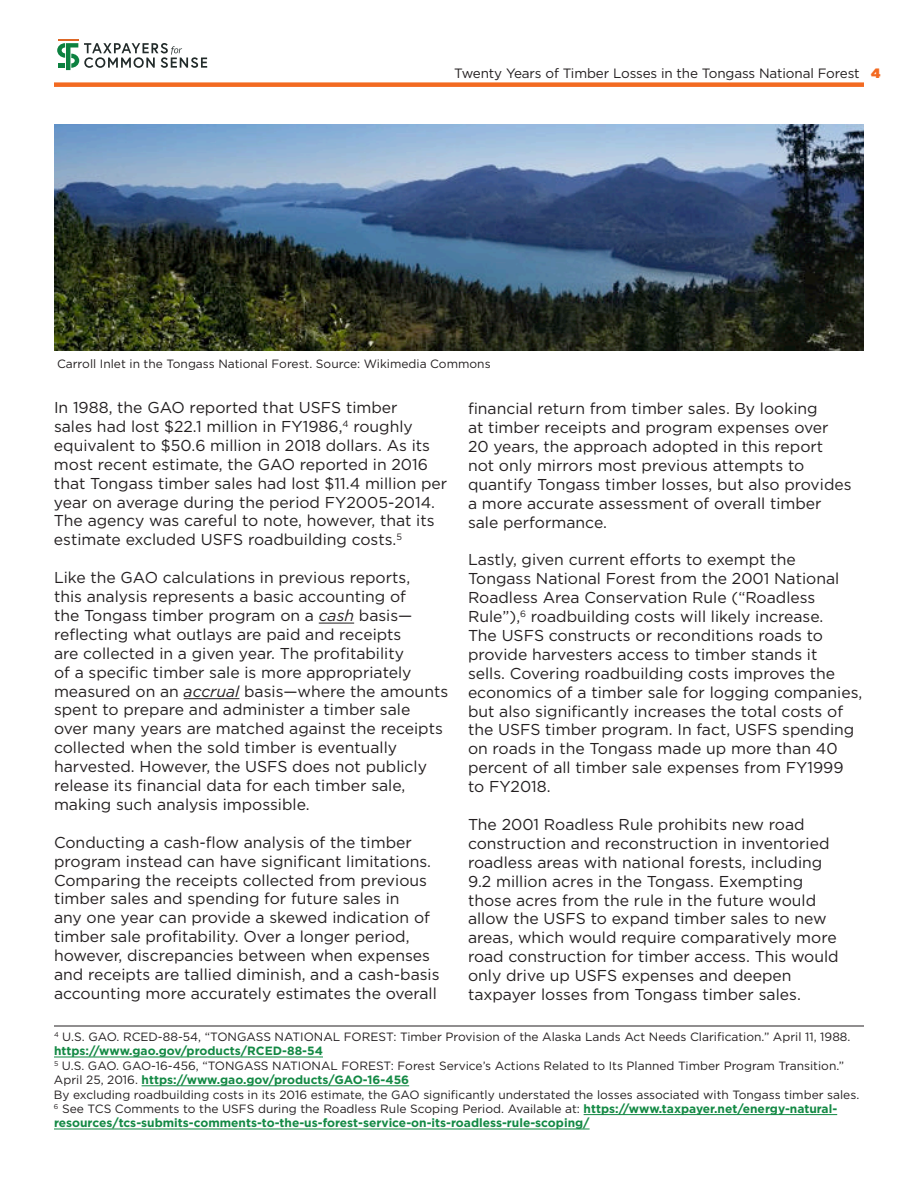
<style>
.page{position:relative;width:918px;height:1188px;background:#fff}
.page>*{position:absolute;margin:0;border:0;box-sizing:border-box;transform-origin:0 0}
.t1{font:15.75px/18.9px "Gotham";color:#231f20}
.t2{font:13.5px "Gotham";letter-spacing:-.01em;color:#231f20}
.t3{font:12px/14.4px "Gotham";color:#231f20}
.s1{font-weight:900;color:#f36a21}
.s2{font-style:italic}
.s3{font-weight:700;color:#138944}
</style>
<div class="page">
<hr style="left:319px;top:623px;width:35px;height:1px;background:#231f20">
<hr style="left:184px;top:698px;width:55px;height:1px;background:#231f20">
<div style="left:54px;top:82px;width:810px;height:5px;background:#f36a21"></div>
<svg style="left:57px;top:43px;width:150px;height:27px"></svg>
<hr style="left:58px;top:39px;width:20px;height:2px;background:#dd6726">
<hr style="left:54px;top:1057px;width:269px;height:1px;background:#138944">
<hr style="left:142px;top:1086px;width:267px;height:1px;background:#138944">
<hr style="left:584px;top:1114px;width:253px;height:1px;background:#138944">
<hr style="left:54px;top:1129px;width:536px;height:1px;background:#138944">
<hr style="left:54px;top:1026px;width:810px;height:1px;background:#231f20">
<img style="left:54px;top:124px;width:810px;height:227px">
<p class="t2" style="left:454px;top:67px;width:428px">Twenty Years of Timber Losses in the Tongass National Forest <span class="s1">4</span></p>
<p class="t3" style="left:57px;top:357px;width:435px">Carroll Inlet in the Tongass National Forest. Source: Wikimedia Commons</p>
<p class="t1" style="left:54px;top:399px;width:395px">In 1988, the GAO reported that USFS timber<br>sales had lost $22.1 million in FY1986,<sup>4</sup> roughly equivalent to $50.6 million in 2018 dollars. As its most recent estimate, the GAO reported in 2016 that Tongass timber sales had lost $11.4 million per year on average during the period FY2005-2014.<br>The agency was careful to note, however, that its estimate excluded USFS roadbuilding costs.<sup>5</sup></p>
<p class="t1" style="left:54px;top:569px;width:396px">Like the GAO calculations in previous reports,<br>this analysis represents a basic accounting of<br>the Tongass timber program on a <span class="s2">cash</span> basis— reflecting what outlays are paid and receipts<br>are collected in a given year. The profitability<br>of a specific timber sale is more appropriately measured on an <span class="s2">accrual</span> basis—where the amounts spent to prepare and administer a timber sale over many years are matched against the receipts collected when the sold timber is eventually harvested. However, the USFS does not publicly release its financial data for each timber sale, making such analysis impossible.</p>
<p class="t1" style="left:54px;top:834px;width:387px">Conducting a cash-flow analysis of the timber program instead can have significant limitations.<br>Comparing the receipts collected from previous timber sales and spending for future sales in<br>any one year can provide a skewed indication of timber sale profitability. Over a longer period, however, discrepancies between when expenses and receipts are tallied diminish, and a cash-basis accounting more accurately estimates the overall</p>
<p class="t1" style="left:468px;top:400px;width:385px">financial return from timber sales. By looking<br>at timber receipts and program expenses over 20 years, the approach adopted in this report not only mirrors most previous attempts to quantify Tongass timber losses, but also provides a more accurate assessment of overall timber sale performance.</p>
<p class="t1" style="left:468px;top:551px;width:396px">Lastly, given current efforts to exempt the Tongass National Forest from the 2001 National Roadless Area Conservation Rule (“Roadless Rule”),<sup>6</sup> roadbuilding costs will likely increase.<br>The USFS constructs or reconditions roads to provide harvesters access to timber stands it<br>sells. Covering roadbuilding costs improves the economics of a timber sale for logging companies, but also significantly increases the total costs of the USFS timber program. In fact, USFS spending on roads in the Tongass made up more than 40 percent of all timber sale expenses from FY1999 to FY2018.</p>
<p class="t1" style="left:468px;top:816px;width:372px">The 2001 Roadless Rule prohibits new road construction and reconstruction in inventoried roadless areas with national forests, including 9.2 million acres in the Tongass. Exempting those acres from the rule in the future would allow the USFS to expand timber sales to new areas, which would require comparatively more road construction for timber access. This would only drive up USFS expenses and deepen taxpayer losses from Tongass timber sales.</p>
<p class="t3" style="left:54px;top:1030px;width:807px"><sup>4</sup> U.S. GAO. RCED-88-54, “TONGASS NATIONAL FOREST: Timber Provision of the Alaska Lands Act Needs Clarification.” April 11, 1988. <span class="s3">https://www.gao.gov/products/RCED-88-54<br></span><sup>5</sup> U.S. GAO. GAO-16-456, “TONGASS NATIONAL FOREST: Forest Service’s Actions Related to Its Planned Timber Program Transition.” April 25, 2016. <span class="s3">https://www.gao.gov/products/GAO-16-456<br></span>By excluding roadbuilding costs in its 2016 estimate, the GAO significantly understated the losses associated with Tongass timber sales.<br><sup>6</sup> See TCS Comments to the USFS during the Roadless Rule Scoping Period. Available at: <span class="s3">https://www.taxpayer.net/energy-natural&shy;resources/tcs-submits-comments-to-the-us-forest-service-on-its-roadless-rule-scoping/</span></p>
</div>
